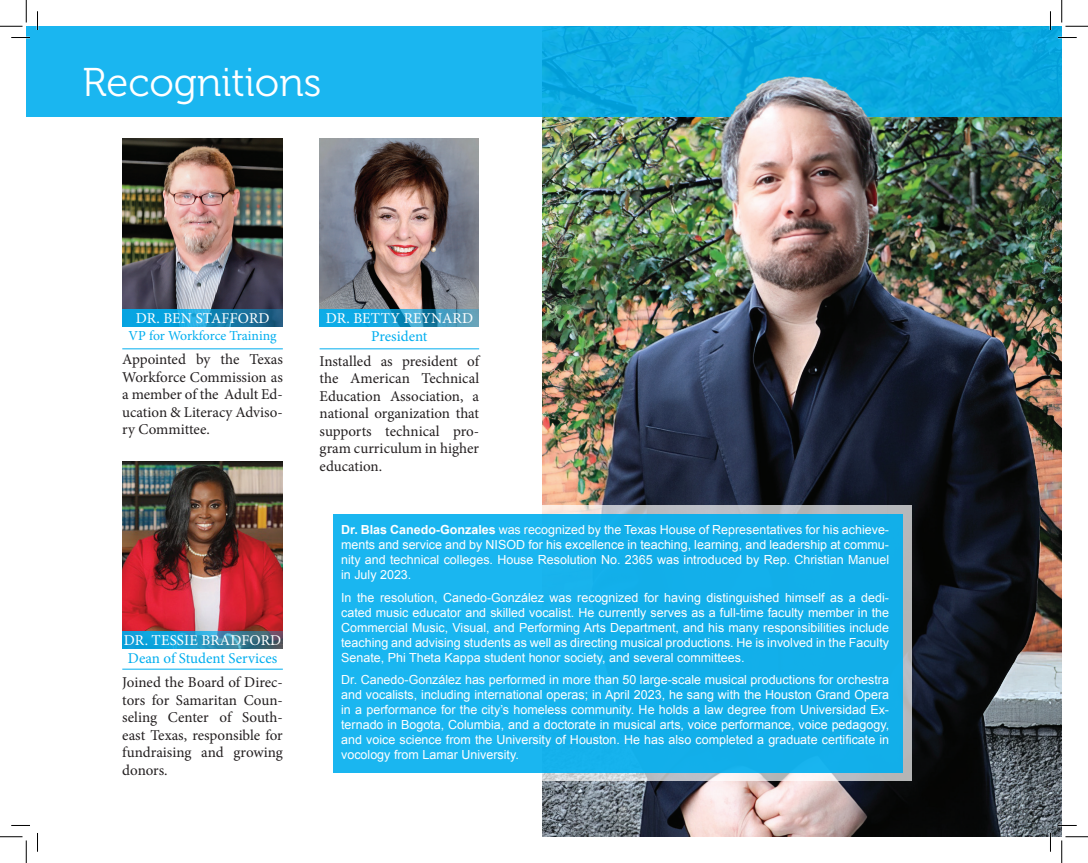
<style>
.page{position:relative;width:1088px;height:863px;background:#fff}
.page>*{position:absolute;margin:0;border:0;box-sizing:border-box;transform-origin:0 0}
.t1{font:40px "Museo 300";color:#fff}
.t2{font:15px/17.5px "Minion Pro";color:#231f20;text-align:justify}
.t3{font:15px "Minion Pro";letter-spacing:.01em;color:#fff}
.t4{font:15px "Minion Pro";color:#00aeef}
.t5{font:13.75px "Minion Pro";letter-spacing:-.01em;color:#00aeef}
.t6{font:12.5px/15px "Arial";color:#fff;text-align:justify}
.s1{font-weight:700}
</style>
<div class="page">
<img style="left:542px;top:117px;width:519px;height:719px">
<img style="left:122px;top:139px;width:161px;height:171px">
<img style="left:122px;top:461px;width:161px;height:170px">
<svg style="left:122px;top:310px;width:161px;height:17px;background:#158ec0"></svg>
<svg style="left:122px;top:631px;width:161px;height:18px;background:#298eb6"></svg>
<hr style="left:122px;top:348px;width:161px;height:1px;background:#00aeef">
<hr style="left:122px;top:668px;width:161px;height:1px;background:#00aeef">
<img style="left:319px;top:139px;width:160px;height:171px">
<svg style="left:319px;top:310px;width:160px;height:17px;background:#27a0ce"></svg>
<hr style="left:319px;top:348px;width:160px;height:1px;background:#00aeef">
<svg style="left:26px;top:26px;width:1035px;height:91px;background:#19afe5"></svg>
<svg style="left:333px;top:505px;width:578px;height:275px"></svg>
<div style="left:333px;top:515px;width:569px;height:257px;background:#13b0eb"></div>
<svg style="left:11px;top:37px;width:19px;height:1px"></svg>
<svg style="left:1058px;top:37px;width:18px;height:1px"></svg>
<svg style="left:11px;top:825px;width:19px;height:1px"></svg>
<svg style="left:1058px;top:824px;width:18px;height:2px"></svg>
<svg style="left:37px;top:11px;width:1px;height:19px"></svg>
<svg style="left:37px;top:833px;width:1px;height:18px"></svg>
<svg style="left:1049px;top:11px;width:2px;height:19px"></svg>
<svg style="left:1049px;top:832px;width:2px;height:19px"></svg>
<svg style="left:0;top:0;width:27px;height:27px"></svg>
<svg style="left:0;top:836px;width:27px;height:26px"></svg>
<svg style="left:1061px;top:0;width:27px;height:27px"></svg>
<svg style="left:1061px;top:836px;width:27px;height:26px"></svg>
<h1 class="t1" style="left:83px;top:61px;width:240px">Recognitions</h1>
<p class="t3" style="left:136px;top:308px;width:135px">DR. BEN STAFFORD</p>
<p class="t5" style="left:129px;top:326px;width:149px">VP for Workforce Training</p>
<p class="t2" style="left:122px;top:351px;width:162px">Appointed by the Texas Workforce Commission as a member of the Adult Ed&shy;ucation &amp; Literacy Adviso&shy;ry Committee.</p>
<p class="t3" style="left:124px;top:629px;width:159px">DR. TESSIE BRADFORD</p>
<p class="t4" style="left:128px;top:647px;width:151px">Dean of Student Services</p>
<p class="t2" style="left:122px;top:673px;width:162px">Joined the Board of Direc&shy;tors for Samaritan Coun&shy;seling Center of South&shy;east Texas, responsible for fundraising and growing donors.</p>
<p class="t3" style="left:326px;top:308px;width:149px">DR. BETTY REYNARD</p>
<p class="t4" style="left:371px;top:326px;width:58px">President</p>
<p class="t2" style="left:319px;top:352px;width:161px">Installed as president of the American Technical Education Association, a national organization that supports technical pro&shy;gram curriculum in higher education.</p>
<p class="t6" style="left:341px;top:522px;width:549px"><span class="s1">Dr. Blas Canedo-Gonzales</span> was recognized by the Texas House of Representatives for his achieve&shy;ments and service and by NISOD for his excellence in teaching, learning, and leadership at commu&shy;nity and technical colleges. House Resolution No. 2365 was introduced by Rep. Christian Manuel in July 2023.</p>
<p class="t6" style="left:341px;top:589px;width:549px">In the resolution, Canedo-González was recognized for having distinguished himself as a dedi&shy;cated music educator and skilled vocalist. He currently serves as a full-time faculty member in the Commercial Music, Visual, and Performing Arts Department, and his many responsibilities include teaching and advising students as well as directing musical productions. He is involved in the Faculty Senate, Phi Theta Kappa student honor society, and several committees.</p>
<p class="t6" style="left:341px;top:672px;width:549px">Dr. Canedo-González has performed in more than 50 large-scale musical productions for orchestra and vocalists, including international operas; in April 2023, he sang with the Houston Grand Opera in a performance for the city’s homeless community. He holds a law degree from Universidad Ex&shy;ternado in Bogota, Columbia, and a doctorate in musical arts, voice performance, voice pedagogy, and voice science from the University of Houston. He has also completed a graduate certificate in vocology from Lamar University.</p>
</div>
